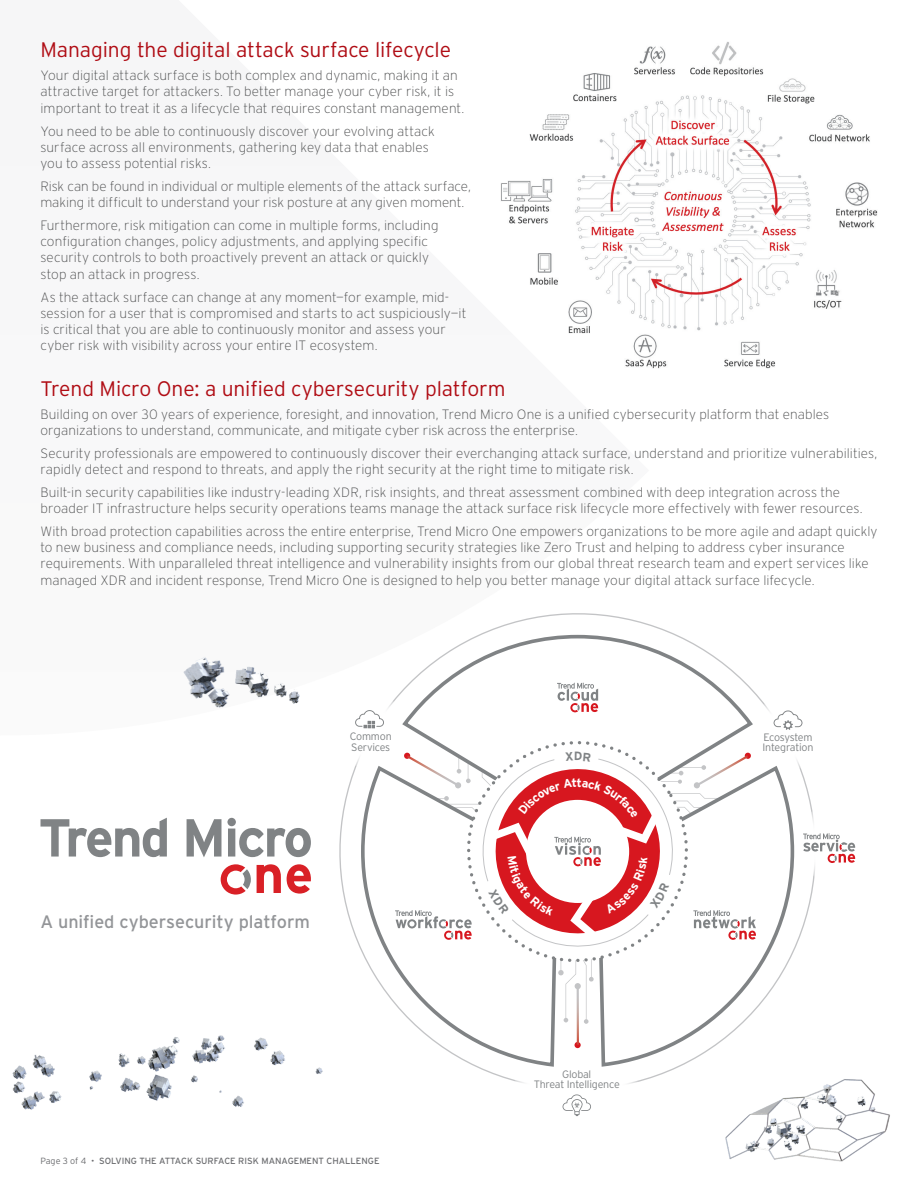
<style>
.page{position:relative;width:918px;height:1188px;background:#fff}
.page>*{position:absolute;margin:0;border:0;box-sizing:border-box;transform-origin:0 0}
.t1{font:300 21px "Interstate";letter-spacing:-.005em;color:#b00d15}
.t2{font:18px "Interstate";letter-spacing:-.005em;color:#939598}
.t3{font:200 13.5px/16.2px "Interstate";letter-spacing:.005em;color:#4b4c4d}
.t4{font:300 10.65px/10.6px "Interstate";letter-spacing:-.02em;color:#808385}
.t5{font:9px "Interstate";color:#6c6d70}
.s1{font-weight:300}
</style>
<div class="page">
<img style="left:501px;top:42px;width:377px;height:326px">
<img style="left:759px;top:699px;width:44px;height:70px">
<svg style="left:774px;top:710px;width:28px;height:20px"></svg>
<svg style="left:563px;top:1094px;width:28px;height:22px"></svg>
<svg style="left:355px;top:710px;width:29px;height:18px"></svg>
<svg style="left:413px;top:633px;width:329px;height:46px"></svg>
<svg style="left:359px;top:766px;width:196px;height:303px"></svg>
<svg style="left:600px;top:763px;width:196px;height:306px"></svg>
<svg style="left:803px;top:833px;width:52px;height:30px"></svg>
<svg style="left:575px;top:1042px;width:6px;height:6px"></svg>
<svg style="left:577px;top:1024px;width:2px;height:21px"></svg>
<svg style="left:257px;top:864px;width:24px;height:29px"></svg>
<svg style="left:287px;top:864px;width:24px;height:30px"></svg>
<svg style="left:221px;top:864px;width:30px;height:31px"></svg>
<svg style="left:41px;top:818px;width:126px;height:39px"></svg>
<svg style="left:187px;top:819px;width:34px;height:38px"></svg>
<svg style="left:227px;top:818px;width:84px;height:39px"></svg>
<img style="left:183px;top:657px;width:117px;height:51px">
<img style="left:12px;top:1035px;width:311px;height:75px">
<img style="left:725px;top:1079px;width:165px;height:83px">
<svg style="left:395px;top:679px;width:361px;height:345px"></svg>
<h1 class="t1" style="left:40px;top:37px;width:412px">Managing the digital attack surface lifecycle</h1>
<p class="t3" style="left:40px;top:67px;width:425px">Your digital attack surface is both complex and dynamic, making it an attractive target for attackers. To better manage your cyber risk, it is important to treat it as a lifecycle that requires constant management.</p>
<p class="t3" style="left:40px;top:123px;width:396px">You need to be able to continuously discover your evolving attack surface across all environments, gathering key data that enables you to assess potential risks.</p>
<p class="t3" style="left:40px;top:178px;width:432px">Risk can be found in individual or multiple elements of the attack surface, making it difficult to understand your risk posture at any given moment.</p>
<p class="t3" style="left:40px;top:217px;width:400px">Furthermore, risk mitigation can come in multiple forms, including configuration changes, policy adjustments, and applying specific security controls to both proactively prevent an attack or quickly stop an attack in progress.</p>
<p class="t3" style="left:40px;top:289px;width:427px">As the attack surface can change at any moment—for example, mid&shy;session for a user that is compromised and starts to act suspiciously—it is critical that you are able to continuously monitor and assess your cyber risk with visibility across your entire IT ecosystem.</p>
<h1 class="t1" style="left:40px;top:376px;width:467px">Trend Micro One: a unified cybersecurity platform</h1>
<p class="t3" style="left:40px;top:406px;width:790px">Building on over 30 years of experience, foresight, and innovation, Trend Micro One is a unified cybersecurity platform that enables organizations to understand, communicate, and mitigate cyber risk across the enterprise.</p>
<p class="t3" style="left:40px;top:445px;width:838px">Security professionals are empowered to continuously discover their everchanging attack surface, understand and prioritize vulnerabilities, rapidly detect and respond to threats, and apply the right security at the right time to mitigate risk.</p>
<p class="t3" style="left:40px;top:484px;width:824px">Built-in security capabilities like industry-leading XDR, risk insights, and threat assessment combined with deep integration across the broader IT infrastructure helps security operations teams manage the attack surface risk lifecycle more effectively with fewer resources.</p>
<p class="t3" style="left:40px;top:523px;width:839px">With broad protection capabilities across the entire enterprise, Trend Micro One empowers organizations to be more agile and adapt quickly to new business and compliance needs, including supporting security strategies like Zero Trust and helping to address cyber insurance requirements. With unparalleled threat intelligence and vulnerability insights from our global threat research team and expert services like managed XDR and incident response, Trend Micro One is designed to help you better manage your digital attack surface lifecycle.</p>
<p class="t4" style="left:350px;top:731px;width:43px">Common<br>Services</p>
<h2 class="t2" style="left:40px;top:911px;width:271px">A unified cybersecurity platform</h2>
<p class="t5" style="left:40px;top:1155px;width:341px"><span class="s1">Page 3 of 4 •</span> SOLVING THE ATTACK SURFACE RISK MANAGEMENT CHALLENGE</p>
<p class="t4" style="left:534px;top:1069px;width:88px;text-align:center">Global<br>Threat Intelligence</p>
<p class="t4" style="left:763px;top:731px;width:52px">Ecosystem<br>Integration</p>
</div>
